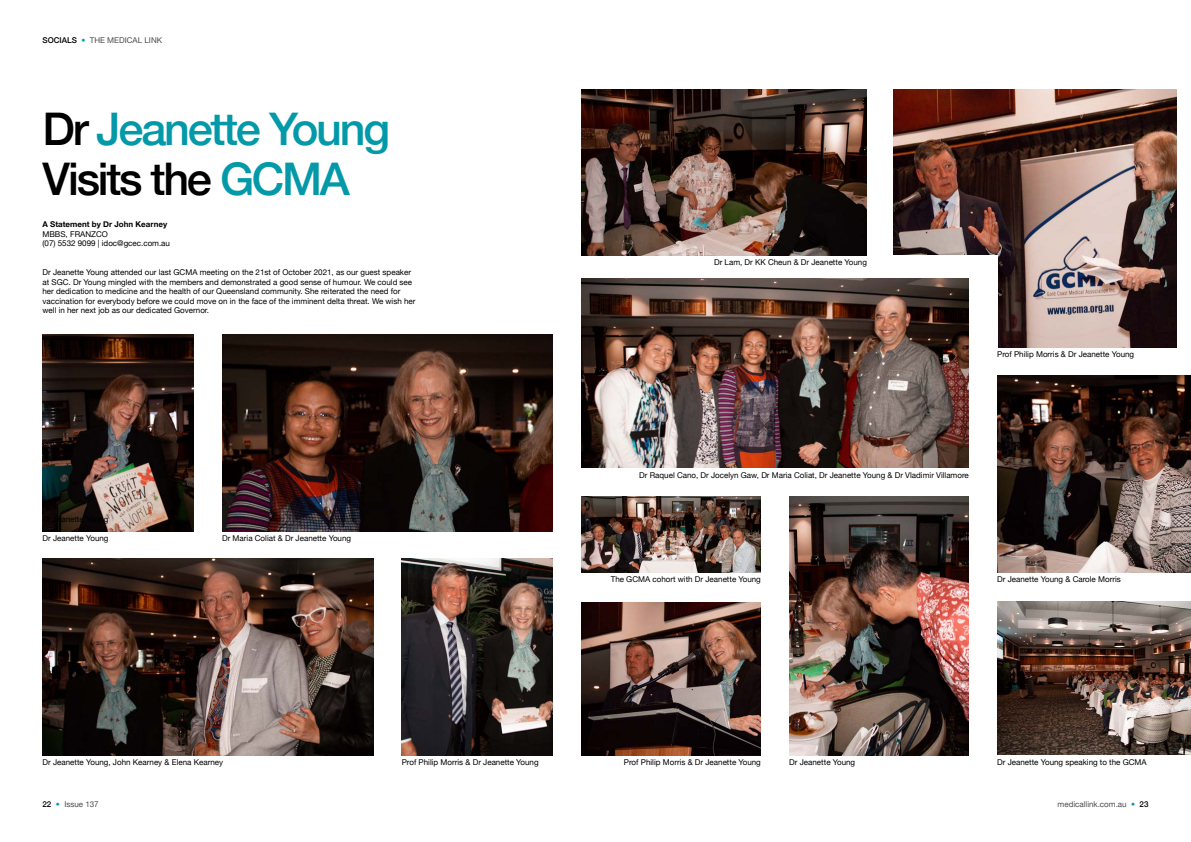
<style>
.page{position:relative;width:1191px;height:842px;background:#fff}
.page>*{position:absolute;margin:0;border:0;box-sizing:border-box;transform-origin:0 0}
.t1{font:500 45px/50px "Helvetica Neue";letter-spacing:-.05em;color:#0399a8}
.t2{font:8px/9.6px "Helvetica Neue";color:#000}
.t3{font:8px "Helvetica Neue";color:#4d4d4f}
.t4{font:700 8px "Helvetica Neue";color:#000}
.s1{font-weight:500;color:#000}
.s2{font-weight:500;color:#0399a8}
.s3{color:#000}
</style>
<div class="page">
<img style="left:222px;top:334px;width:331px;height:197px">
<img style="left:43px;top:334px;width:151px;height:197px">
<img style="left:43px;top:559px;width:330px;height:197px">
<img style="left:402px;top:559px;width:151px;height:197px">
<img style="left:893px;top:89px;width:283px;height:258px">
<div style="left:862px;top:255px;width:135px;height:94px;background:#fff"></div>
<img style="left:997px;top:376px;width:194px;height:196px">
<img style="left:581px;top:279px;width:388px;height:188px">
<img style="left:581px;top:602px;width:180px;height:154px">
<img style="left:581px;top:497px;width:180px;height:75px">
<img style="left:789px;top:497px;width:180px;height:259px">
<img style="left:997px;top:601px;width:194px;height:153px">
<img style="left:581px;top:90px;width:286px;height:165px">
<p class="t3" style="left:43px;top:34px;width:121px"><span class="s1">SOCIALS</span> <span class="s2">•</span> THE MEDICAL LINK</p>
<h1 class="t1" style="left:43px;top:100px;width:349px"><span class="s3">Dr</span> Jeanette Young<br><span class="s3">Visits the</span> GCMA</h1>
<p class="t4" style="left:43px;top:218px;width:126px">A Statement by Dr John Kearney</p>
<p class="t2" style="left:43px;top:230px;width:129px">MBBS, FRANZCO<br>(07) 5532 9099 | idoc@gcec.com.au</p>
<p class="t2" style="left:43px;top:268px;width:374px">Dr Jeanette Young attended our last GCMA meeting on the 21st of October 2021, as our guest speaker at SGC. Dr Young mingled with the members and demonstrated a good sense of humour. We could see her dedication to medicine and the health of our Queensland community. She reiterated the need for vaccination for everybody before we could move on in the face of the imminent delta threat. We wish her well in her next job as our dedicated Governor.</p>
<p class="t2" style="left:43px;top:534px;width:67px">Dr Jeanette Young</p>
<p class="t2" style="left:222px;top:534px;width:130px">Dr Maria Coliat &amp; Dr Jeanette Young</p>
<p class="t2" style="left:43px;top:758px;width:182px">Dr Jeanette Young, John Kearney &amp; Elena Kearney</p>
<p class="t2" style="left:402px;top:758px;width:138px">Prof Philip Morris &amp; Dr Jeanette Young</p>
<p class="t2" style="left:714px;top:258px;width:154px">Dr Lam, Dr KK Cheun &amp; Dr Jeanette Young</p>
<p class="t2" style="left:997px;top:350px;width:138px">Prof Philip Morris &amp; Dr Jeanette Young</p>
<p class="t2" style="left:639px;top:471px;width:331px">Dr Raquel Cano, Dr Jocelyn Gaw, Dr Maria Coliat, Dr Jeanette Young &amp; Dr Vladimir Villamore</p>
<p class="t2" style="left:611px;top:575px;width:152px">The GCMA cohort with Dr Jeanette Young</p>
<p class="t2" style="left:997px;top:575px;width:125px">Dr Jeanette Young &amp; Carole Morris</p>
<p class="t2" style="left:624px;top:758px;width:138px">Prof Philip Morris &amp; Dr Jeanette Young</p>
<p class="t2" style="left:789px;top:758px;width:67px">Dr Jeanette Young</p>
<p class="t2" style="left:997px;top:758px;width:151px">Dr Jeanette Young speaking to the GCMA</p>
<p class="t3" style="left:43px;top:799px;width:58px"><span class="s1">22</span> <span class="s2">•</span> Issue 137</p>
<p class="t3" style="left:1057px;top:799px;width:92px">medicallink.com.au <span class="s2">•</span> <span class="s1">23</span></p>
</div>
